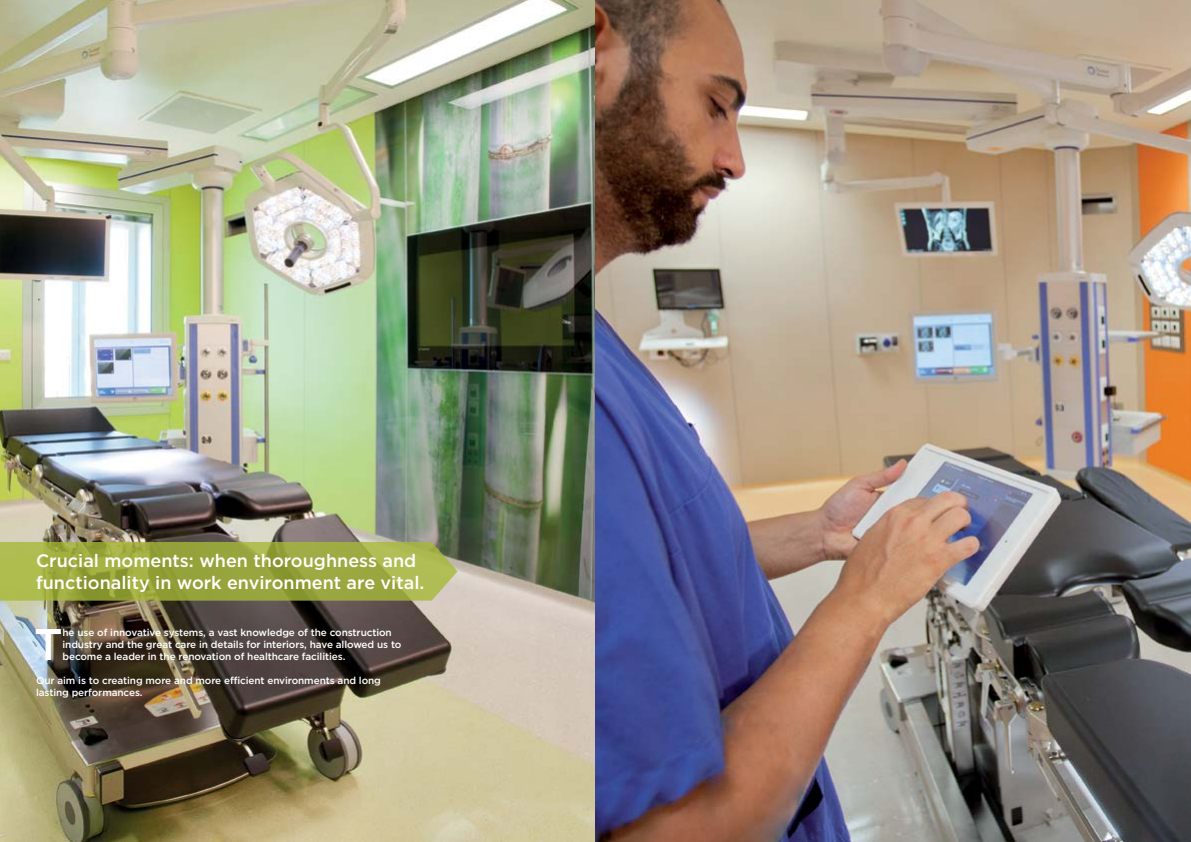
<style>
.page{position:relative;width:1191px;height:842px;background:#fff}
.page>*{position:absolute;margin:0;border:0;box-sizing:border-box;transform-origin:0 0}
.t1{font:500 44.3px "Gotham";color:#fff}
.t2{font:500 18px/21.6px "Gotham";color:#fff}
.t3{font:500 10px/12px "Gotham";letter-spacing:-.01em;color:#fff}
</style>
<div class="page">
<img style="left:0;top:0;width:1191px;height:842px">
<svg style="left:0;top:542px;width:457px;height:59px;background:#9ca943"></svg>
<h2 class="t2" style="left:36px;top:549px;width:390px">Crucial moments: when thoroughness and functionality in work environment are vital.</h2>
<h1 class="t1" style="left:34px;top:619px;width:30px">T</h1>
<p class="t3" style="left:62px;top:626px;width:340px">he use of innovative systems, a vast knowledge of the construction industry and the great care in details for interiors, have allowed us to become a leader in the renovation of healthcare facilities.</p>
<p class="t3" style="left:36px;top:674px;width:346px">Our aim is to creating more and more efficient environments and long lasting performances.</p>
</div>
